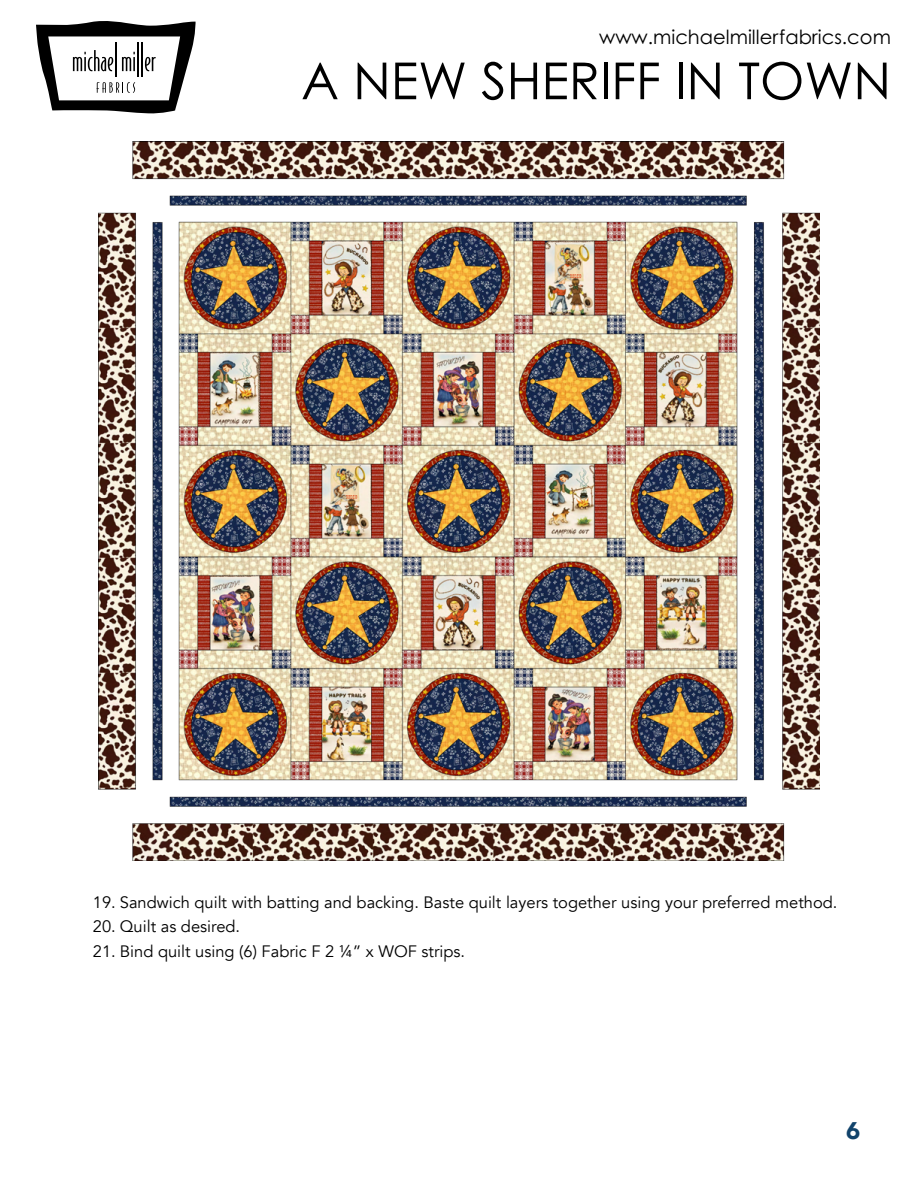
<style>
.page{position:relative;width:918px;height:1188px;background:#fff}
.page>*{position:absolute;margin:0;border:0;box-sizing:border-box;transform-origin:0 0}
.t1{font:51px "Century Gothic Pro";color:#000}
.t2{font:900 24px "Avenir";color:#11436b}
.t3{font:19.5px "Century Gothic Pro";color:#000}
.t4{font:16.5px "Avenir";color:#000}
</style>
<div class="page">
<svg style="left:36px;top:21px;width:160px;height:93px"></svg>
<img style="left:99px;top:142px;width:720px;height:718px">
<p class="t3" style="left:599px;top:25px;width:293px">www.michaelmillerfabrics.com</p>
<h1 class="t1" style="left:301px;top:50px;width:591px">A NEW SHERIFF IN TOWN</h1>
<p class="t4" style="left:93px;top:892px;width:746px">19. Sandwich quilt with batting and backing. Baste quilt layers together using your preferred method.</p>
<p class="t4" style="left:93px;top:917px;width:149px">20. Quilt as desired.</p>
<p class="t4" style="left:93px;top:941px;width:374px">21. Bind quilt using (6) Fabric F 2 ¼” x WOF strips.</p>
<h2 class="t2" style="left:846px;top:1110px;width:16px">6</h2>
</div>
